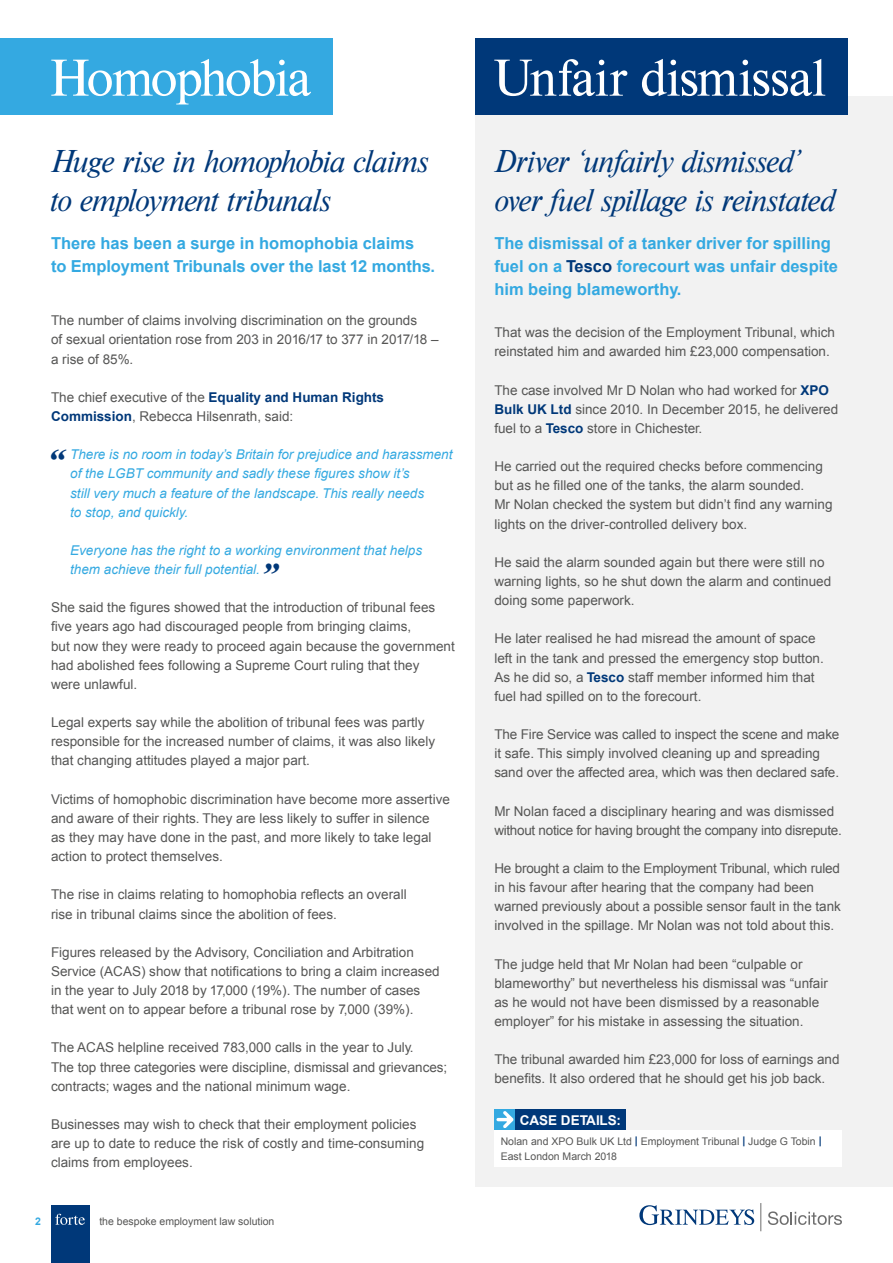
<style>
.page{position:relative;width:893px;height:1263px;background:#fff}
.page>*{position:absolute;margin:0;border:0;box-sizing:border-box;transform-origin:0 0}
.t1{font:54px "Nimbus Rom D";letter-spacing:-.03em;color:#fff}
.t2{font:italic 700 42px "Nimbus Rom D";color:#003879}
.t3{font:italic 33px/38.2px "Nimbus Rom D";letter-spacing:-.035em;color:#003879}
.t4{font:700 16.5px/23px "Arial";color:#34a9e1}
.t5{font:13.5px/19.2px "Arial";color:#565655}
.t6{font:italic 13.5px/19.2px "Arial";color:#34a9e1}
.t7{font:13.5px/19.2px "Arial";letter-spacing:-.02em;color:#565655}
.t8{font:700 13.5px "Arial";color:#fff}
.t9{font:10.5px/14.4px "Arial";color:#565655}
.t10{font:700 10.5px "Arial";color:#34a9e1}
.s1{font-weight:700;color:#003879}
.s2{color:#003879}
</style>
<div class="page">
<svg style="left:639px;top:1205px;width:115px;height:20px"></svg>
<svg style="left:768px;top:1211px;width:74px;height:14px"></svg>
<svg style="left:761px;top:1203px;width:1px;height:28px"></svg>
<div style="left:51px;top:1205px;width:38px;height:58px;background:#003879"></div>
<svg style="left:55px;top:1214px;width:30px;height:11px"></svg>
<div style="left:475px;top:96px;width:418px;height:1090px;background:#f2f2f2"></div>
<div style="left:494px;top:1109px;width:22px;height:21px;background:#34a9e1"></div>
<div style="left:516px;top:1109px;width:110px;height:21px;background:#003879"></div>
<div style="left:494px;top:1130px;width:348px;height:37px;background:#fff"></div>
<svg style="left:496px;top:1111px;width:17px;height:17px"></svg>
<div style="left:0;top:38px;width:333px;height:77px;background:#34a9e1"></div>
<div style="left:475px;top:38px;width:372px;height:77px;background:#003879"></div>
<h1 class="t1" style="left:50px;top:42px;width:263px">Homophobia</h1>
<h1 class="t1" style="left:493px;top:42px;width:334px">Unfair dismissal</h1>
<h3 class="t3" style="left:50px;top:142px;width:381px">Huge rise in homophobia claims to employment tribunals</h3>
<p class="t4" style="left:51px;top:232px;width:385px">There has been a surge in homophobia claims<br>to Employment Tribunals over the last 12 months.</p>
<p class="t5" style="left:51px;top:311px;width:389px">The number of claims involving discrimination on the grounds<br>of sexual orientation rose from 203 in 2016/17 to 377 in 2017/18 – a rise of 85%.</p>
<p class="t5" style="left:51px;top:388px;width:335px">The chief executive of the <span class="s1">Equality and Human Rights<br>Commission</span>, Rebecca Hilsenrath, said:</p>
<h2 class="t2" style="left:45px;top:437px;width:20px">“</h2>
<p class="t6" style="left:70px;top:445px;width:384px">There is no room in today’s Britain for prejudice and harassment of the LGBT community and sadly these figures show it’s<br>still very much a feature of the landscape. This really needs<br>to stop, and quickly.</p>
<p class="t6" style="left:70px;top:541px;width:353px">Everyone has the right to a working environment that helps them achieve their full potential.</p>
<h2 class="t2" style="left:259px;top:551px;width:20px">”</h2>
<p class="t5" style="left:51px;top:598px;width:405px">She said the figures showed that the introduction of tribunal fees five years ago had discouraged people from bringing claims,<br>but now they were ready to proceed again because the government had abolished fees following a Supreme Court ruling that they<br>were unlawful.</p>
<p class="t5" style="left:51px;top:713px;width:386px">Legal experts say while the abolition of tribunal fees was partly responsible for the increased number of claims, it was also likely that changing attitudes played a major part.</p>
<p class="t5" style="left:51px;top:789px;width:400px">Victims of homophobic discrimination have become more assertive and aware of their rights. They are less likely to suffer in silence<br>as they may have done in the past, and more likely to take legal action to protect themselves.</p>
<p class="t5" style="left:51px;top:885px;width:357px">The rise in claims relating to homophobia reflects an overall rise in tribunal claims since the abolition of fees.</p>
<p class="t5" style="left:51px;top:942px;width:390px">Figures released by the Advisory, Conciliation and Arbitration Service (ACAS) show that notifications to bring a claim increased in the year to July 2018 by 17,000 (19%). The number of cases that went on to appear before a tribunal rose by 7,000 (39%).</p>
<p class="t5" style="left:51px;top:1038px;width:398px">The ACAS helpline received 783,000 calls in the year to July.<br>The top three categories were discipline, dismissal and grievances; contracts; wages and the national minimum wage.</p>
<p class="t5" style="left:51px;top:1115px;width:375px">Businesses may wish to check that their employment policies are up to date to reduce the risk of costly and time-consuming claims from employees.</p>
<p class="t10" style="left:35px;top:1214px;width:7px">2</p>
<p class="t9" style="left:99px;top:1214px;width:177px">the bespoke employment law solution</p>
<h3 class="t3" style="left:494px;top:142px;width:343px">Driver ‘unfairly dismissed’ over fuel spillage is reinstated</h3>
<p class="t4" style="left:494px;top:232px;width:345px">The dismissal of a tanker driver for spilling fuel on a <span class="s2">Tesco</span> forecourt was unfair despite him being blameworthy.</p>
<p class="t5" style="left:494px;top:323px;width:342px">That was the decision of the Employment Tribunal, which reinstated him and awarded him £23,000 compensation.</p>
<p class="t5" style="left:494px;top:380px;width:345px">The case involved Mr D Nolan who had worked for <span class="s1">XPO<br>Bulk UK Ltd</span> since 2010. In December 2015, he delivered fuel to a <span class="s1">Tesco</span> store in Chichester.</p>
<p class="t5" style="left:494px;top:457px;width:340px">He carried out the required checks before commencing but as he filled one of the tanks, the alarm sounded.<br>Mr Nolan checked the system but didn’t find any warning lights on the driver-controlled delivery box.</p>
<p class="t5" style="left:494px;top:553px;width:338px">He said the alarm sounded again but there were still no warning lights, so he shut down the alarm and continued doing some paperwork.</p>
<p class="t5" style="left:494px;top:629px;width:331px">He later realised he had misread the amount of space left in the tank and pressed the emergency stop button.<br>As he did so, a <span class="s1">Tesco</span> staff member informed him that fuel had spilled on to the forecourt.</p>
<p class="t5" style="left:494px;top:725px;width:347px">The Fire Service was called to inspect the scene and make it safe. This simply involved cleaning up and spreading sand over the affected area, which was then declared safe.</p>
<p class="t7" style="left:494px;top:801px;width:349px">Mr Nolan faced a disciplinary hearing and was dismissed without notice for having brought the company into disrepute.</p>
<p class="t5" style="left:494px;top:859px;width:348px">He brought a claim to the Employment Tribunal, which ruled in his favour after hearing that the company had been warned previously about a possible sensor fault in the tank involved in the spillage. Mr Nolan was not told about this.</p>
<p class="t5" style="left:494px;top:954px;width:335px">The judge held that Mr Nolan had been “culpable or blameworthy” but nevertheless his dismissal was “unfair as he would not have been dismissed by a reasonable employer” for his mistake in assessing the situation.</p>
<p class="t5" style="left:494px;top:1050px;width:347px">The tribunal awarded him £23,000 for loss of earnings and benefits. It also ordered that he should get his job back.</p>
<p class="t8" style="left:520px;top:1111px;width:103px">CASE DETAILS:</p>
<p class="t9" style="left:501px;top:1134px;width:322px">Nolan and XPO Bulk UK Ltd <span class="s1">|</span> Employment Tribunal <span class="s1">|</span> Judge G Tobin <span class="s1">|<br></span>East London March 2018</p>
</div>
